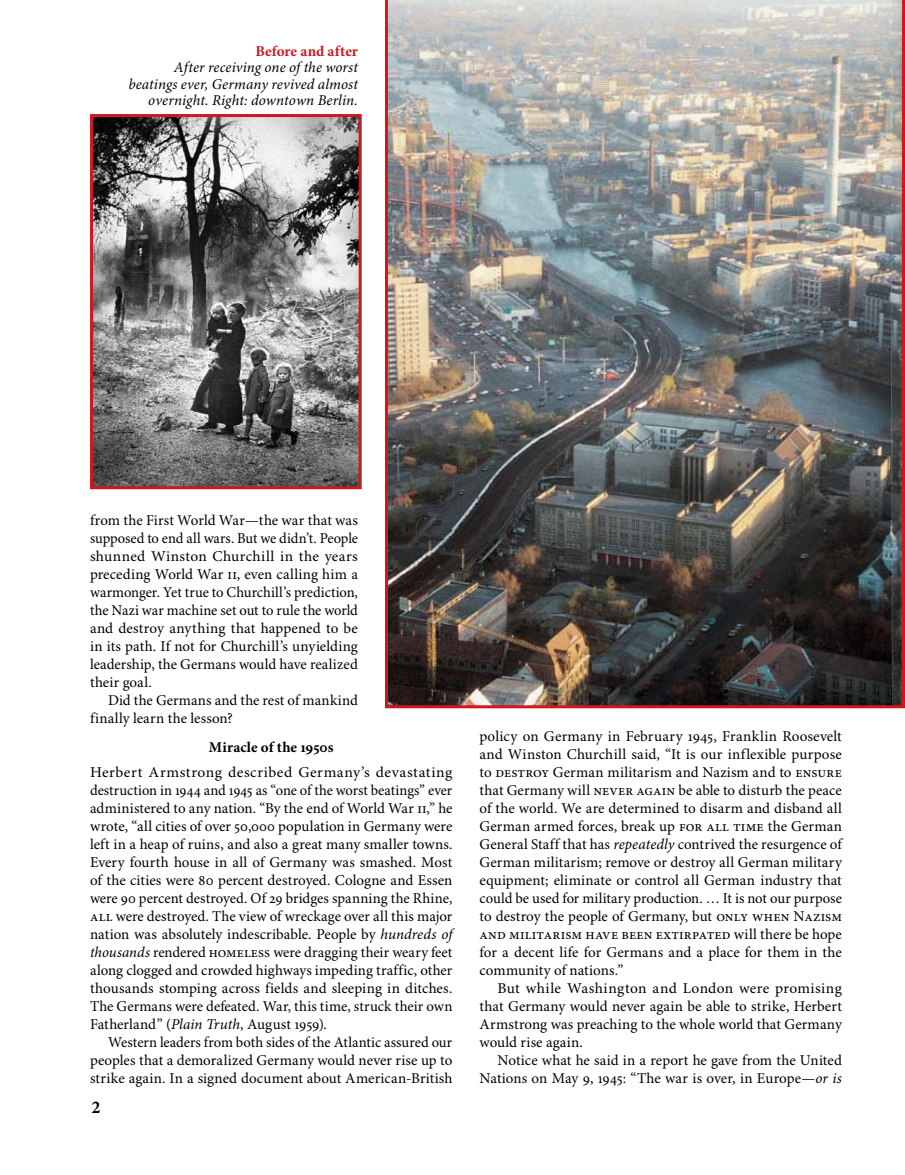
<style>
.page{position:relative;width:905px;height:1175px;background:#fff}
.page>*{position:absolute;margin:0;border:0;box-sizing:border-box;transform-origin:0 0}
.t1{font:700 18px "Minion Pro";color:#000}
.t2{font:15px/18px "Minion Pro";letter-spacing:.005em;color:#000;text-align:justify}
.t3{font:15px/18px "Minion Pro";letter-spacing:.005em;color:#000;text-align:justify;scale:1.04 1}
.t4{font:italic 15px/16.5px "Minion Pro";letter-spacing:.005em;color:#000;text-align:right}
.t5{font:700 15px "Minion Pro";letter-spacing:.005em;color:#000}
.t6{font:700 15px "Minion Pro";letter-spacing:.005em;color:#ce181f}
.s1{font-style:italic}
</style>
<div class="page">
<img style="left:94px;top:118px;width:264px;height:367px">
<div style="left:90px;top:114px;width:272px;height:375px;border:3px solid #ce181f"></div>
<img style="left:385px;top:0;width:519px;height:708px">
<p class="t6" style="left:255px;top:42px;width:104px">Before and after</p>
<p class="t4" style="left:128px;top:60px;width:231px">After receiving one of the worst beatings ever, Germany revived almost overnight. Right: downtown Berlin.</p>
<p class="t2" style="left:90px;top:512px;width:269px">from the First World War—the war that was supposed to end all wars. But we didn’t. People shunned Winston Churchill in the years preceding World War ii, even calling him a warmonger. Yet true to Churchill’s prediction, the Nazi war machine set out to rule the world and destroy anything that happened to be in its path. If not for Churchill’s unyielding leadership, the Germans would have realized their goal.</p>
<p class="t2" style="left:90px;top:692px;width:269px;text-indent:18px">Did the Germans and the rest of mankind finally learn the lesson?</p>
<p class="t5" style="left:209px;top:738px;width:126px">Miracle of the 1950s</p>
<p class="t3" style="left:90px;top:764px;width:350px">Herbert Armstrong described Germany’s devastating destruction in 1944 and 1945 as “one of the worst beatings” ever administered to any nation. “By the end of World War ii,” he wrote, “all cities of over 50,000 population in Germany were left in a heap of ruins, and also a great many smaller towns.<br>Every fourth house in all of Germany was smashed. Most of the cities were 80 percent destroyed. Cologne and Essen were 90 percent destroyed. Of 29 bridges spanning the Rhine, all were destroyed. The view of wreckage over all this major nation was absolutely indescribable. People by <span class="s1">hundreds of thousands</span> rendered homeless were dragging their weary feet along clogged and crowded highways impeding traffic, other thousands stomping across fields and sleeping in ditches.<br>The Germans were defeated. War, this time, struck their own Fatherland” (<span class="s1">Plain Truth</span>, August 1959).</p>
<p class="t2" style="left:90px;top:1034px;width:364px;text-indent:18px">Western leaders from both sides of the Atlantic assured our peoples that a demoralized Germany would never rise up to strike again. In a signed document about American-British</p>
<p class="t1" style="left:92px;top:1096px;width:10px">2</p>
<p class="t2" style="left:479px;top:728px;width:365px">policy on Germany in February 1945, Franklin Roosevelt and Winston Churchill said, “It is our inflexible purpose to destroy German militarism and Nazism and to ensure that Germany will never again be able to disturb the peace of the world. We are determined to disarm and disband all German armed forces, break up for all time the German General Staff that has <span class="s1">repeatedly</span> contrived the resurgence of German militarism; remove or destroy all German military equipment; eliminate or control all German industry that could be used for military production. … It is not our purpose to destroy the people of Germany, but only when Nazism and militarism have been extirpated will there be hope for a decent life for Germans and a place for them in the community of nations.”</p>
<p class="t2" style="left:479px;top:980px;width:364px;text-indent:18px">But while Washington and London were promising that Germany would never again be able to strike, Herbert Armstrong was preaching to the whole world that Germany would rise again.</p>
<p class="t2" style="left:479px;top:1052px;width:364px;text-align:right">Notice what he said in a report he gave from the United<br>Nations on May 9, 1945: “The war is over, in Europe—<span class="s1">or is</span></p>
</div>
